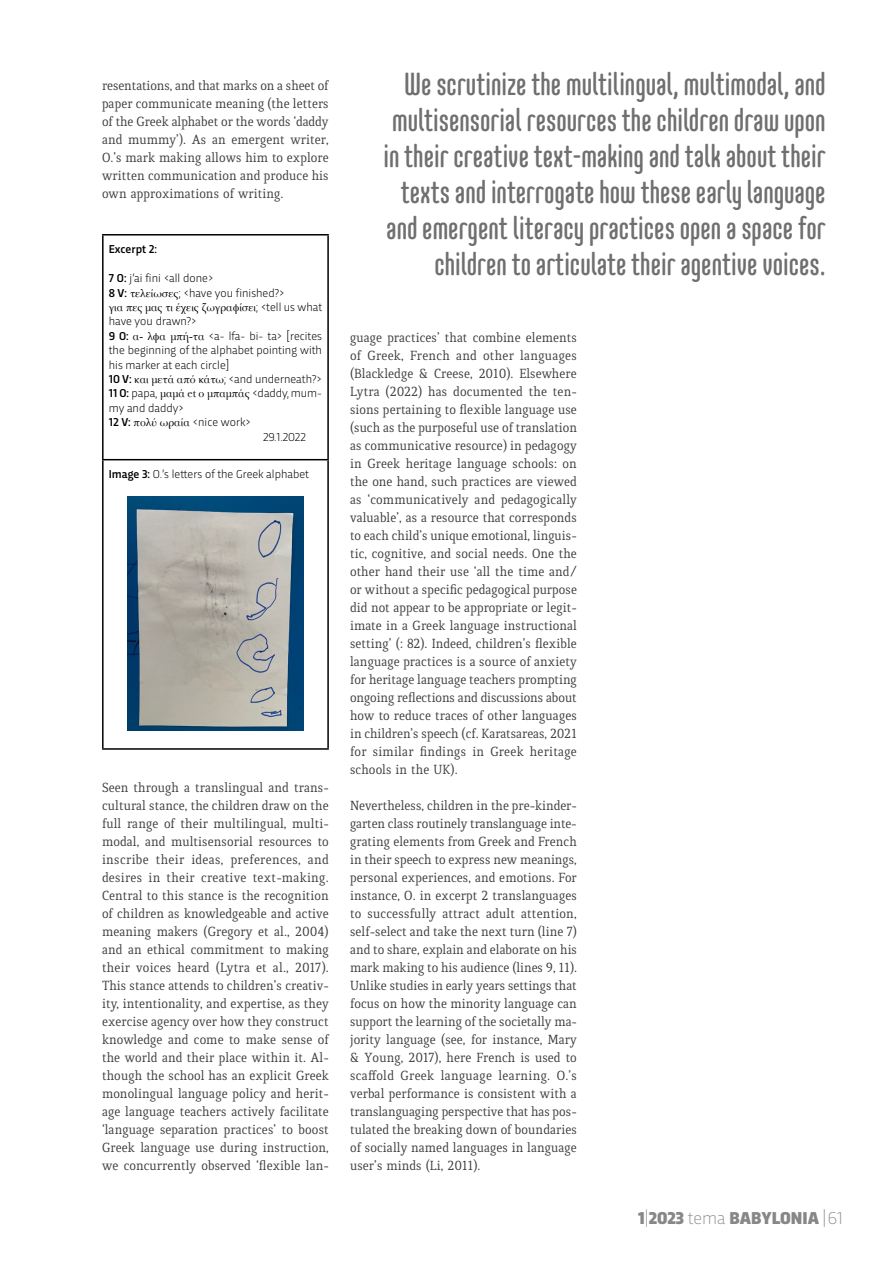
<style>
.page{position:relative;width:893px;height:1263px;background:#fff}
.page>*{position:absolute;margin:0;border:0;box-sizing:border-box;transform-origin:0 0}
.t1{font:500 31.5px/36px "Core Mellow 59 Cp";color:#706f6f;text-align:right}
.t2{font:900 18px "Trasandina";color:#878787}
.t3{font:14.25px/18px "Quiroga Serif Pro";color:#3c3c3b;text-align:justify}
.t4{font:300 12px/14.4px "Trasandina";color:#000}
.t5{font:12px "Baskerville";color:#000}
.t6{font:500 12px "Trasandina";color:#000}
.s1{font-weight:500}
.s2{font-family:"Baskerville";font-weight:400}
.s3{font-family:"Trasandina";font-weight:300}
.s4{font-weight:200}
</style>
<div class="page">
<hr style="left:102px;top:234px;width:227px;height:2px;background:#000">
<hr style="left:102px;top:236px;width:2px;height:223px;background:#000">
<hr style="left:327px;top:236px;width:2px;height:223px;background:#000">
<hr style="left:102px;top:459px;width:227px;height:1px;background:#000">
<hr style="left:102px;top:460px;width:2px;height:288px;background:#000">
<hr style="left:327px;top:460px;width:2px;height:288px;background:#000">
<hr style="left:102px;top:748px;width:227px;height:2px;background:#000">
<img style="left:128px;top:496px;width:175px;height:234px">
<p class="t3" style="left:102px;top:76px;width:228px">resentations, and that marks on a sheet of paper communicate meaning (the letters of the Greek alphabet or the words ‘daddy and mummy’). As an emergent writer, O.’s mark making allows him to explore written communication and produce his own approximations of writing.</p>
<p class="t6" style="left:109px;top:240px;width:50px">Excerpt 2:</p>
<p class="t4" style="left:109px;top:270px;width:177px"><span class="s1">7 O:</span> j’ai fini &lt;all done&gt;<br><span class="s1">8 V:</span> <span class="s2">τελείωσες</span>; &lt;have you finished?&gt;</p>
<p class="t5" style="left:109px;top:299px;width:215px">για πες μας τι έχεις ζωγραφίσει<span class="s3">; &lt;tell us what</span></p>
<p class="t4" style="left:109px;top:313px;width:90px">have you drawn?&gt;</p>
<p class="t4" style="left:109px;top:328px;width:215px"><span class="s1">9 O:</span> <span class="s2">α- λφα μπή-τα</span> &lt;a- lfa- bi- ta&gt; [recites</p>
<p class="t4" style="left:109px;top:342px;width:215px">the beginning of the alphabet pointing with</p>
<p class="t4" style="left:109px;top:357px;width:122px">his marker at each circle]</p>
<p class="t4" style="left:109px;top:371px;width:215px"><span class="s1">10 V:</span> <span class="s2">και μετά από κάτω</span>; &lt;and underneath?&gt;</p>
<p class="t4" style="left:109px;top:385px;width:215px"><span class="s1">11 O:</span> papa, <span class="s2">μαμά et ο μπαμπάς</span> &lt;daddy, mum-</p>
<p class="t4" style="left:109px;top:400px;width:77px">my and daddy&gt;</p>
<p class="t4" style="left:109px;top:414px;width:144px"><span class="s1">12 V:</span> <span class="s2">πολύ ωραία</span> &lt;nice work&gt;</p>
<p class="t4" style="left:263px;top:429px;width:44px">29.1.2022</p>
<p class="t4" style="left:109px;top:466px;width:202px"><span class="s1">Image 3:</span> O.’s letters of the Greek alphabet</p>
<p class="t3" style="left:102px;top:779px;width:228px">Seen through a translingual and trans&shy;cultural stance, the children draw on the full range of their multilingual, multi&shy;modal, and multisensorial resources to inscribe their ideas, preferences, and desires in their creative text-making.<br>Central to this stance is the recognition of children as knowledgeable and active meaning makers (Gregory et al., 2004) and an ethical commitment to making their voices heard (Lytra et al., 2017).<br>This stance attends to children’s creativ&shy;ity, intentionality, and expertise, as they exercise agency over how they construct knowledge and come to make sense of the world and their place within it. Al&shy;though the school has an explicit Greek monolingual language policy and herit&shy;age language teachers actively facilitate ‘language separation practices’ to boost Greek language use during instruction, we concurrently observed ‘flexible lan-</p>
<p class="t1" style="left:383px;top:65px;width:444px">We scrutinize the multilingual, multimodal, and multisensorial resources the children draw upon in their creative text-making and talk about their texts and interrogate how these early language and emergent literacy practices open a space for children to articulate their agentive voices.</p>
<p class="t3" style="left:350px;top:329px;width:228px">guage practices’ that combine elements of Greek, French and other languages (Blackledge &amp; Creese, 2010). Elsewhere Lytra (2022) has documented the ten&shy;sions pertaining to flexible language use (such as the purposeful use of translation as communicative resource) in pedagogy in Greek heritage language schools: on the one hand, such practices are viewed as ‘communicatively and pedagogically valuable’, as a resource that corresponds to each child’s unique emotional, linguis&shy;tic, cognitive, and social needs. One the other hand their use ‘all the time and/ or without a specific pedagogical purpose did not appear to be appropriate or legit&shy;imate in a Greek language instructional setting’ (: 82). Indeed, children’s flexible language practices is a source of anxiety for heritage language teachers prompting ongoing reflections and discussions about how to reduce traces of other languages in children’s speech (cf. Karatsareas, 2021 for similar findings in Greek heritage schools in the UK).</p>
<p class="t3" style="left:350px;top:797px;width:228px">Nevertheless, children in the pre-kinder&shy;garten class routinely translanguage inte&shy;grating elements from Greek and French in their speech to express new meanings, personal experiences, and emotions. For instance, O. in excerpt 2 translanguages to successfully attract adult attention, self-select and take the next turn (line 7) and to share, explain and elaborate on his mark making to his audience (lines 9, 11).<br>Unlike studies in early years settings that focus on how the minority language can support the learning of the societally ma&shy;jority language (see, for instance, Mary &amp; Young, 2017), here French is used to scaffold Greek language learning. O.’s verbal performance is consistent with a translanguaging perspective that has pos&shy;tulated the breaking down of boundaries of socially named languages in language user’s minds (Li, 2011).</p>
<p class="t2" style="left:638px;top:1205px;width:206px">1<span class="s4">|</span>2023 <span class="s4">tema</span> BABYLONIA <span class="s4">| 61</span></p>
</div>
